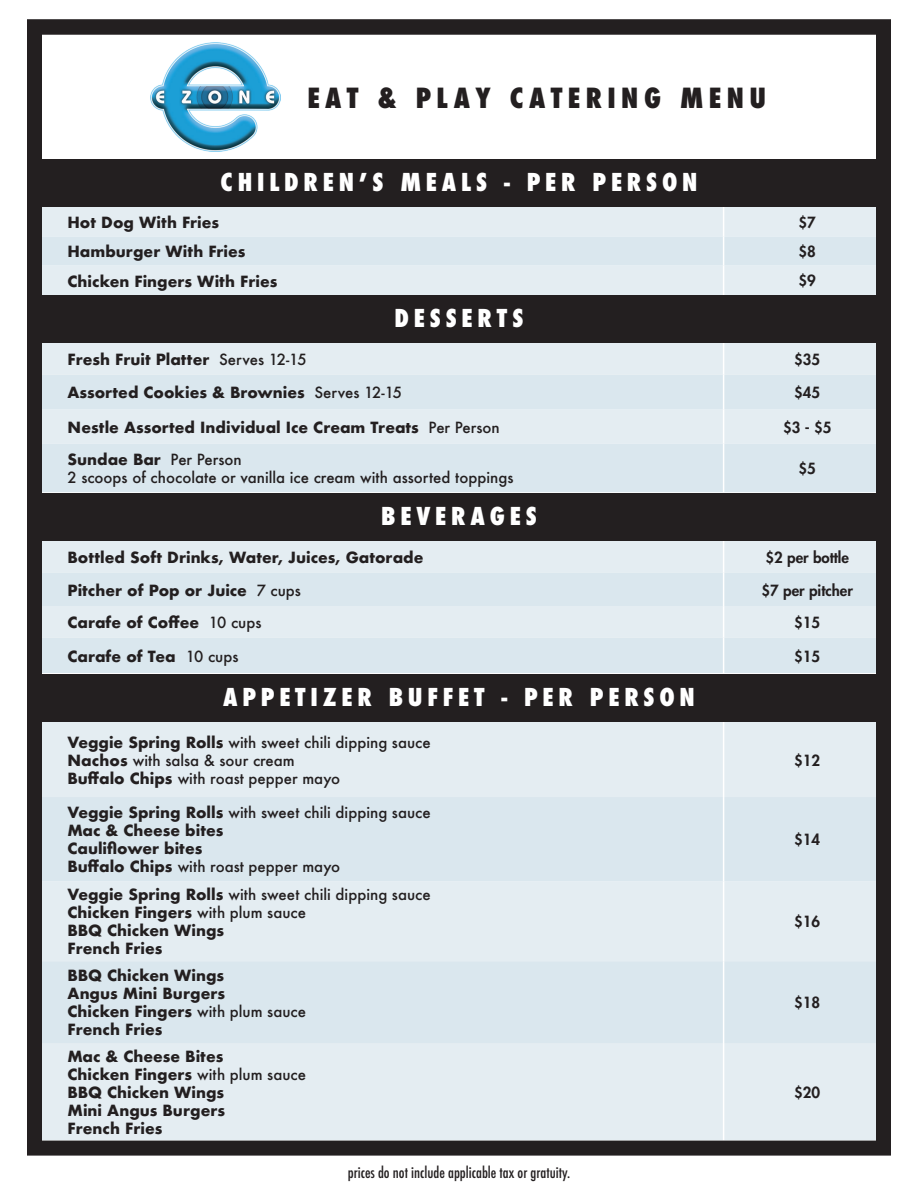
<style>
.page{position:relative;width:918px;height:1188px;background:#fff}
.page>*{position:absolute;margin:0;border:0;box-sizing:border-box;transform-origin:0 0}
.t1{font:800 condensed 27px "Futura";letter-spacing:.2em;color:#231f20}
.t2{font:800 condensed 24px "Futura";letter-spacing:.2em;color:#fff}
.t3{font:700 15px/18px "Futura";color:#231f20}
.t4{font:500 15px/18px "Futura";color:#231f20}
.t5{font:800 15px "Futura Std";color:#231f20}
.t6{font:500 condensed 15px "Futura";color:#231f20}
.s1{font-weight:500}
.s2{font-weight:700}
</style>
<div class="page">
<div style="left:43px;top:207px;width:832px;height:88px;background:#e4edf2"></div>
<hr style="left:723px;top:207px;width:1px;height:30px;background:#fff">
<div style="left:43px;top:237px;width:832px;height:28px;background:#dae7ee"></div>
<hr style="left:723px;top:265px;width:1px;height:30px;background:#fff">
<div style="left:43px;top:541px;width:832px;height:97px;background:#e4edf2"></div>
<div style="left:43px;top:573px;width:832px;height:33px;background:#dae7ee"></div>
<div style="left:43px;top:638px;width:832px;height:35px;background:#dae7ee"></div>
<hr style="left:723px;top:541px;width:1px;height:32px;background:#fff">
<hr style="left:723px;top:573px;width:1px;height:33px;background:#fff">
<hr style="left:723px;top:606px;width:1px;height:32px;background:#fff">
<hr style="left:723px;top:638px;width:1px;height:35px;background:#fff">
<div style="left:43px;top:722px;width:832px;height:418px;background:#e4edf2"></div>
<div style="left:43px;top:797px;width:832px;height:84px;background:#dae7ee"></div>
<div style="left:43px;top:961px;width:832px;height:82px;background:#dae7ee"></div>
<hr style="left:723px;top:722px;width:1px;height:75px;background:#fff">
<hr style="left:723px;top:797px;width:1px;height:84px;background:#fff">
<hr style="left:723px;top:881px;width:1px;height:80px;background:#fff">
<hr style="left:723px;top:961px;width:1px;height:82px;background:#fff">
<hr style="left:723px;top:1043px;width:1px;height:97px;background:#fff">
<div style="left:27px;top:159px;width:864px;height:48px;background:#231f20"></div>
<div style="left:27px;top:493px;width:864px;height:48px;background:#231f20"></div>
<div style="left:27px;top:674px;width:864px;height:48px;background:#231f20"></div>
<img style="left:151px;top:43px;width:130px;height:108px">
<div style="left:43px;top:343px;width:832px;height:101px;background:#e4edf2"></div>
<div style="left:43px;top:375px;width:832px;height:34px;background:#dae7ee"></div>
<div style="left:43px;top:444px;width:832px;height:48px;background:#dae7ee"></div>
<hr style="left:723px;top:343px;width:1px;height:32px;background:#fff">
<hr style="left:723px;top:375px;width:1px;height:34px;background:#fff">
<hr style="left:723px;top:409px;width:1px;height:35px;background:#fff">
<hr style="left:723px;top:444px;width:1px;height:48px;background:#fff">
<div style="left:27px;top:295px;width:864px;height:48px;background:#231f20"></div>
<div style="left:27px;top:19px;width:864px;height:1137px;border:15px solid #231f20"></div>
<h1 class="t1" style="left:307px;top:80px;width:460px">EAT &amp; PLAY CATERING MENU</h1>
<h2 class="t2" style="left:220px;top:166px;width:478px">CHILDREN’S MEALS - PER PERSON</h2>
<p class="t3" style="left:68px;top:213px;width:153px">Hot Dog With Fries</p>
<p class="t5" style="left:799px;top:213px;width:19px">$7</p>
<p class="t3" style="left:68px;top:243px;width:180px">Hamburger With Fries</p>
<p class="t5" style="left:799px;top:242px;width:19px">$8</p>
<p class="t3" style="left:68px;top:272px;width:211px">Chicken Fingers With Fries</p>
<p class="t5" style="left:799px;top:271px;width:19px">$9</p>
<h2 class="t2" style="left:395px;top:302px;width:130px">DESSERTS</h2>
<p class="t3" style="left:68px;top:350px;width:241px">Fresh Fruit Platter <span class="s1">Serves 12-15</span></p>
<p class="t5" style="left:794px;top:350px;width:28px">$35</p>
<p class="t3" style="left:68px;top:384px;width:336px">Assorted Cookies &amp; Brownies <span class="s1">Serves 12-15</span></p>
<p class="t5" style="left:794px;top:383px;width:28px">$45</p>
<p class="t3" style="left:68px;top:418px;width:434px">Nestle Assorted Individual Ice Cream Treats <span class="s1">Per Person</span></p>
<p class="t5" style="left:783px;top:418px;width:50px">$3 - $5</p>
<p class="t4" style="left:68px;top:450px;width:447px"><span class="s2">Sundae Bar</span> Per Person<br>2 scoops of chocolate or vanilla ice cream with assorted toppings</p>
<p class="t5" style="left:799px;top:459px;width:19px">$5</p>
<h2 class="t2" style="left:381px;top:500px;width:157px">BEVERAGES</h2>
<p class="t3" style="left:68px;top:548px;width:357px">Bottled Soft Drinks, Water, Juices, Gatorade</p>
<p class="t5" style="left:766px;top:548px;width:85px">$2 per bottle</p>
<p class="t3" style="left:68px;top:581px;width:235px">Pitcher of Pop or Juice <span class="s1">7 cups</span></p>
<p class="t5" style="left:762px;top:581px;width:93px">$7 per pitcher</p>
<p class="t3" style="left:68px;top:613px;width:196px">Carafe of Coffee <span class="s1">10 cups</span></p>
<p class="t5" style="left:794px;top:613px;width:28px">$15</p>
<p class="t3" style="left:68px;top:647px;width:172px">Carafe of Tea <span class="s1">10 cups</span></p>
<p class="t5" style="left:794px;top:646px;width:28px">$15</p>
<h2 class="t2" style="left:223px;top:681px;width:473px">APPETIZER BUFFET - PER PERSON</h2>
<p class="t4" style="left:68px;top:733px;width:365px"><span class="s2">Veggie Spring Rolls</span> with sweet chili dipping sauce<br><span class="s2">Nachos</span> with salsa &amp; sour cream<br><span class="s2">Buffalo Chips</span> with roast pepper mayo</p>
<p class="t3" style="left:68px;top:804px;width:365px">Veggie Spring Rolls <span class="s1">with sweet chili dipping sauce<br></span>Mac &amp; Cheese bites<br>Cauliflower bites<br>Buffalo Chips <span class="s1">with roast pepper mayo</span></p>
<p class="t3" style="left:68px;top:886px;width:365px">Veggie Spring Rolls <span class="s1">with sweet chili dipping sauce<br></span>Chicken Fingers <span class="s1">with plum sauce<br></span>BBQ Chicken Wings<br>French Fries</p>
<p class="t3" style="left:68px;top:967px;width:240px">BBQ Chicken Wings<br>Angus Mini Burgers<br>Chicken Fingers <span class="s1">with plum sauce<br></span>French Fries</p>
<p class="t3" style="left:68px;top:1047px;width:240px">Mac &amp; Cheese Bites<br>Chicken Fingers <span class="s1">with plum sauce<br></span>BBQ Chicken Wings<br>Mini Angus Burgers<br>French Fries</p>
<p class="t6" style="left:348px;top:1163px;width:224px">prices do not include applicable tax or gratuity.</p>
<p class="t5" style="left:794px;top:750px;width:28px">$12</p>
<p class="t5" style="left:794px;top:830px;width:28px">$14</p>
<p class="t5" style="left:794px;top:912px;width:28px">$16</p>
<p class="t5" style="left:794px;top:993px;width:28px">$18</p>
<p class="t5" style="left:794px;top:1083px;width:28px">$20</p>
</div>
